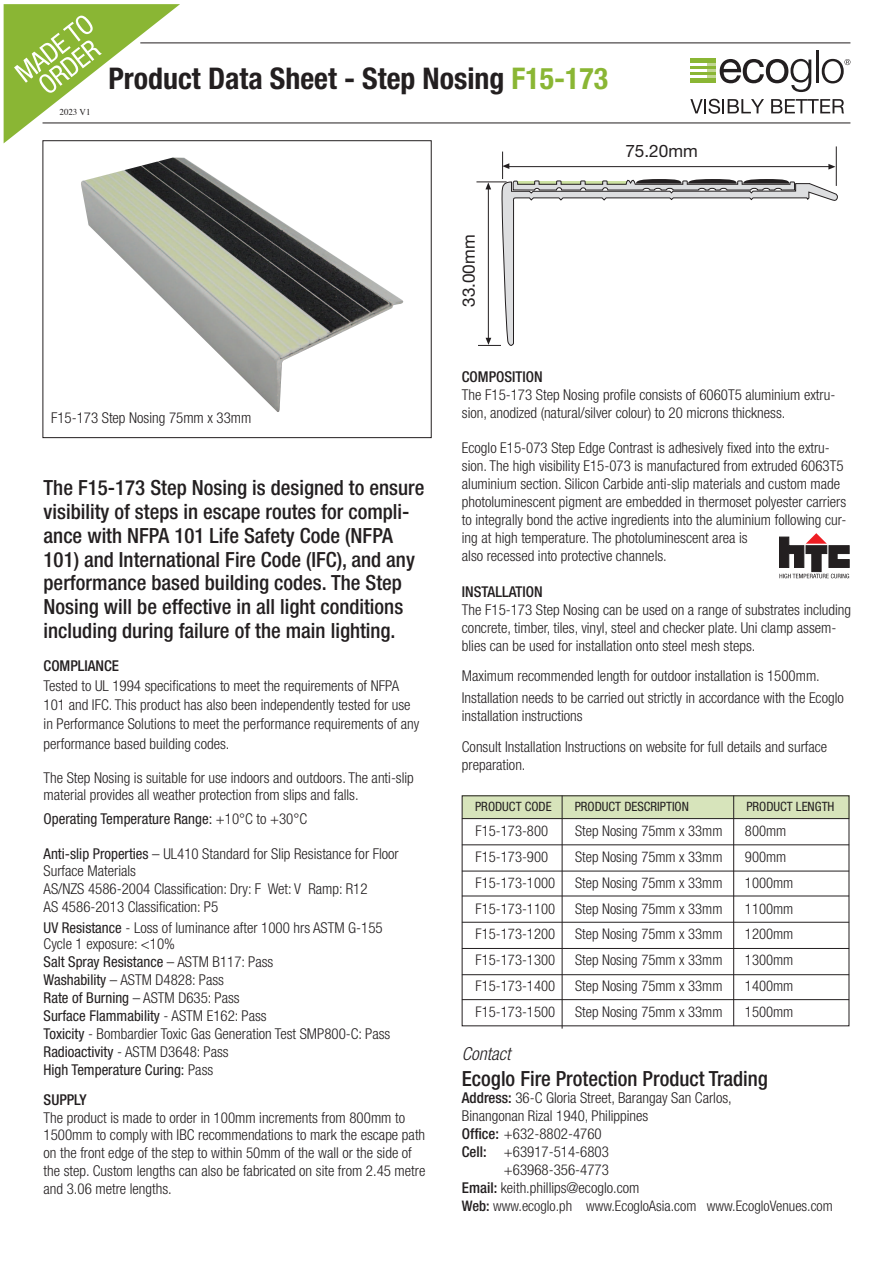
<style>
.page{position:relative;width:893px;height:1263px;background:#fff}
.page>*{position:absolute;margin:0;border:0;box-sizing:border-box;transform-origin:0 0}
.t1{font:700 condensed 29.85px "Helvetica Neue";color:#231f20}
.t2{font:500 condensed 20.85px/23.9px "Helvetica Neue";color:#231f20}
.t3{font:italic 300 condensed 18px "Helvetica Neue";color:#231f20}
.t4{font:17.25px "Helvetica Neue";color:#231f20}
.t5{font:300 condensed 15px/18px "Helvetica Neue";color:#231f20}
.t6{font:condensed 15px "Helvetica Neue";color:#231f20}
.t7{font:500 condensed 15px "Helvetica Neue";color:#231f20}
.t8{font:300 condensed 14.7px "Helvetica Neue";color:#231f20}
.t9{font:300 condensed 14.55px "Helvetica Neue";color:#231f20}
.t10{font:condensed 12.9px "Helvetica Neue";color:#231f20}
.t11{font:9px "Times";color:#231f20}
.s1{color:#8ab634}
.s2{font-weight:300}
.s3{font-weight:400}
.s4{font-weight:500}
</style>
<div class="page">
<img style="left:81px;top:158px;width:322px;height:254px">
<div style="left:690px;top:58px;width:26px;height:5px;background:#8ab634"></div>
<div style="left:690px;top:78px;width:26px;height:5px;background:#8ab634"></div>
<hr style="left:690px;top:72px;width:26px;height:3px;background:#8ab634">
<hr style="left:690px;top:66px;width:26px;height:3px;background:#8ab634">
<svg style="left:707px;top:59px;width:104px;height:33px"></svg>
<hr style="left:816px;top:51px;width:2px;height:32px;background:#231f20">
<svg style="left:822px;top:59px;width:28px;height:24px"></svg>
<svg style="left:690px;top:99px;width:74px;height:15px"></svg>
<svg style="left:771px;top:99px;width:73px;height:14px"></svg>
<hr style="left:43px;top:123px;width:807px;height:1px;background:#231f20">
<hr style="left:140px;top:43px;width:710px;height:1px;background:#231f20">
<div style="left:462px;top:795px;width:387px;height:24px;background:#d7e4bb"></div>
<hr style="left:462px;top:818px;width:387px;height:1px;background:#231f20">
<hr style="left:462px;top:844px;width:387px;height:1px;background:#231f20">
<hr style="left:462px;top:871px;width:387px;height:1px;background:#231f20">
<hr style="left:462px;top:896px;width:387px;height:1px;background:#231f20">
<hr style="left:462px;top:922px;width:387px;height:1px;background:#231f20">
<hr style="left:462px;top:948px;width:387px;height:1px;background:#231f20">
<hr style="left:462px;top:974px;width:387px;height:1px;background:#231f20">
<hr style="left:462px;top:999px;width:387px;height:1px;background:#231f20">
<hr style="left:562px;top:795px;width:1px;height:233px;background:#231f20">
<hr style="left:733px;top:795px;width:1px;height:231px;background:#231f20">
<div style="left:43px;top:140px;width:389px;height:298px;border:1px solid #231f20"></div>
<svg style="left:779px;top:533px;width:70px;height:45px"></svg>
<hr style="left:508px;top:166px;width:321px;height:1px;background:#231f20">
<svg style="left:828px;top:164px;width:7px;height:6px"></svg>
<svg style="left:485px;top:183px;width:6px;height:6px"></svg>
<hr style="left:488px;top:188px;width:1px;height:152px;background:#231f20">
<hr style="left:836px;top:146px;width:1px;height:40px;background:#231f20">
<svg style="left:478px;top:338px;width:23px;height:8px"></svg>
<hr style="left:476px;top:182px;width:31px;height:1px;background:#231f20">
<svg style="left:502px;top:182px;width:336px;height:164px"></svg>
<svg style="left:502px;top:151px;width:293px;height:39px"></svg>
<svg style="left:4px;top:4px;width:176px;height:139px"></svg>
<p class="t11" style="left:60px;top:106px;width:32px">2023 V1</p>
<p class="t1" style="left:108px;top:60px;width:501px">Product Data Sheet - Step Nosing <span class="s1">F15-173</span></p>
<p class="t4" style="left:625px;top:141px;width:74px">75.20mm</p>
<p class="t4" style="left:458px;top:307px;width:74px;rotate:-90deg">33.00mm</p>
<p class="t5" style="left:51px;top:409px;width:202px">F15-173 Step Nosing 75mm x 33mm</p>
<p class="t2" style="left:44px;top:475px;width:382px">The F15-173 Step Nosing is designed to ensure visibility of steps in escape routes for compli&shy;ance with NFPA 101 Life Safety Code (NFPA 101) and International Fire Code (IFC), and any performance based building codes. The Step Nosing will be effective in all light conditions including during failure of the main lighting.</p>
<p class="t7" style="left:44px;top:657px;width:77px">COMPLIANCE</p>
<p class="t5" style="left:44px;top:675px;width:377px;line-height:19.5px">Tested to UL 1994 specifications to meet the requirements of NFPA 101 and IFC. This product has also been independently tested for use in Performance Solutions to meet the performance requirements of any performance based building codes.</p>
<p class="t5" style="left:44px;top:769px;width:372px;line-height:16.5px">The Step Nosing is suitable for use indoors and outdoors. The anti-slip material provides all weather protection from slips and falls.</p>
<p class="t6" style="left:44px;top:810px;width:265px">Operating Temperature Range: <span class="s2">+10°C to +30°C</span></p>
<p class="t5" style="left:44px;top:845px;width:357px"><span class="s3">Anti-slip Properties</span> – UL410 Standard for Slip Resistance for Floor</p>
<p class="t5" style="left:44px;top:861px;width:94px">Surface Materials</p>
<p class="t5" style="left:44px;top:879px;width:325px">AS/NZS 4586-2004 Classification: Dry: F Wet: V Ramp: R12</p>
<p class="t5" style="left:44px;top:897px;width:176px">AS 4586-2013 Classification: P5</p>
<p class="t5" style="left:44px;top:918px;width:341px"><span class="s3">UV Resistance</span> - Loss of luminance after 1000 hrs ASTM G-155</p>
<p class="t5" style="left:44px;top:935px;width:133px">Cycle 1 exposure: &lt;10%</p>
<p class="t6" style="left:44px;top:953px;width:231px">Salt Spray Resistance <span class="s2">– ASTM B117: Pass</span></p>
<p class="t5" style="left:44px;top:970px;width:182px"><span class="s3">Washability</span> – ASTM D4828: Pass</p>
<p class="t5" style="left:44px;top:988px;width:198px"><span class="s3">Rate of Burning</span> – ASTM D635: Pass</p>
<p class="t6" style="left:44px;top:1007px;width:225px">Surface Flammability <span class="s2">- ASTM E162: Pass</span></p>
<p class="t5" style="left:44px;top:1024px;width:348px"><span class="s3">Toxicity</span> - Bombardier Toxic Gas Generation Test SMP800-C: Pass</p>
<p class="t5" style="left:44px;top:1042px;width:187px"><span class="s3">Radioactivity</span> - ASTM D3648: Pass</p>
<p class="t6" style="left:44px;top:1061px;width:171px">High Temperature Curing: <span class="s2">Pass</span></p>
<p class="t7" style="left:44px;top:1090px;width:45px">SUPPLY</p>
<p class="t5" style="left:44px;top:1108px;width:383px">The product is made to order in 100mm increments from 800mm to 1500mm to comply with IBC recommendations to mark the escape path on the front edge of the step to within 50mm of the wall or the side of the step. Custom lengths can also be fabricated on site from 2.45 metre and 3.06 metre lengths.</p>
<p class="t7" style="left:462px;top:367px;width:82px">COMPOSITION</p>
<p class="t5" style="left:462px;top:385px;width:375px">The F15-173 Step Nosing profile consists of 6060T5 aluminium extru&shy;sion, anodized (natural/silver colour) to 20 microns thickness.</p>
<p class="t5" style="left:462px;top:439px;width:386px">Ecoglo E15-073 Step Edge Contrast is adhesively fixed into the extru&shy;sion. The high visibility E15-073 is manufactured from extruded 6063T5 aluminium section. Silicon Carbide anti-slip materials and custom made photoluminescent pigment are embedded in thermoset polyester carriers to integrally bond the active ingredients into the aluminium following cur&shy;ing at high temperature. The photoluminescent area is</p>
<p class="t5" style="left:462px;top:547px;width:206px">also recessed into protective channels.</p>
<p class="t7" style="left:462px;top:583px;width:82px">INSTALLATION</p>
<p class="t5" style="left:462px;top:600px;width:391px">The F15-173 Step Nosing can be used on a range of substrates including concrete, timber, tiles, vinyl, steel and checker plate. Uni clamp assem&shy;blies can be used for installation onto steel mesh steps.</p>
<p class="t5" style="left:462px;top:666px;width:359px">Maximum recommended length for outdoor installation is 1500mm.</p>
<p class="t5" style="left:462px;top:689px;width:383px">Installation needs to be carried out strictly in accordance with the Ecoglo</p>
<p class="t5" style="left:462px;top:707px;width:122px">installation instructions</p>
<p class="t5" style="left:462px;top:738px;width:367px">Consult Installation Instructions on website for full details and surface</p>
<p class="t5" style="left:462px;top:756px;width:65px">preparation.</p>
<p class="t10" style="left:475px;top:798px;width:78px">PRODUCT CODE</p>
<p class="t10" style="left:575px;top:798px;width:116px">PRODUCT DESCRIPTION</p>
<p class="t10" style="left:746px;top:798px;width:90px">PRODUCT LENGTH</p>
<p class="t8" style="left:476px;top:823px;width:74px">F15-173-800</p>
<p class="t8" style="left:575px;top:823px;width:149px">Step Nosing 75mm x 33mm</p>
<p class="t8" style="left:745px;top:823px;width:43px">800mm</p>
<p class="t8" style="left:476px;top:848px;width:74px">F15-173-900</p>
<p class="t8" style="left:575px;top:848px;width:149px">Step Nosing 75mm x 33mm</p>
<p class="t8" style="left:745px;top:848px;width:43px">900mm</p>
<p class="t8" style="left:476px;top:874px;width:81px">F15-173-1000</p>
<p class="t8" style="left:575px;top:874px;width:149px">Step Nosing 75mm x 33mm</p>
<p class="t8" style="left:745px;top:874px;width:50px">1000mm</p>
<p class="t8" style="left:476px;top:900px;width:81px">F15-173-1100</p>
<p class="t8" style="left:575px;top:900px;width:149px">Step Nosing 75mm x 33mm</p>
<p class="t8" style="left:745px;top:900px;width:50px">1100mm</p>
<p class="t8" style="left:476px;top:926px;width:81px">F15-173-1200</p>
<p class="t8" style="left:575px;top:926px;width:149px">Step Nosing 75mm x 33mm</p>
<p class="t8" style="left:745px;top:926px;width:50px">1200mm</p>
<p class="t8" style="left:476px;top:951px;width:81px">F15-173-1300</p>
<p class="t8" style="left:575px;top:951px;width:149px">Step Nosing 75mm x 33mm</p>
<p class="t8" style="left:745px;top:951px;width:50px">1300mm</p>
<p class="t8" style="left:476px;top:977px;width:81px">F15-173-1400</p>
<p class="t8" style="left:575px;top:977px;width:149px">Step Nosing 75mm x 33mm</p>
<p class="t8" style="left:745px;top:977px;width:50px">1400mm</p>
<p class="t8" style="left:476px;top:1003px;width:81px">F15-173-1500</p>
<p class="t8" style="left:575px;top:1003px;width:149px">Step Nosing 75mm x 33mm</p>
<p class="t8" style="left:745px;top:1003px;width:50px">1500mm</p>
<p class="t3" style="left:462px;top:1044px;width:50px">Contact</p>
<p class="t2" style="left:462px;top:1066px;width:308px">Ecoglo Fire Protection Product Trading</p>
<p class="t5" style="left:462px;top:1089px;width:271px"><span class="s4">Address:</span> 36-C Gloria Street, Barangay San Carlos,</p>
<p class="t5" style="left:462px;top:1107px;width:188px">Binangonan Rizal 1940, Philippines</p>
<p class="t5" style="left:462px;top:1125px;width:141px"><span class="s4">Office:</span> +632-8802-4760</p>
<p class="t5" style="left:462px;top:1143px;width:149px"><span class="s4">Cell:</span> +63917-514-6803</p>
<p class="t5" style="left:504px;top:1161px;width:106px">+63968-356-4773</p>
<p class="t5" style="left:462px;top:1179px;width:179px"><span class="s4">Email:</span> keith.phillips@ecoglo.com</p>
<p class="t9" style="left:462px;top:1197px;width:372px"><span class="s4">Web:</span> www.ecoglo.ph www.EcogloAsia.com www.EcogloVenues.com</p>
</div>
